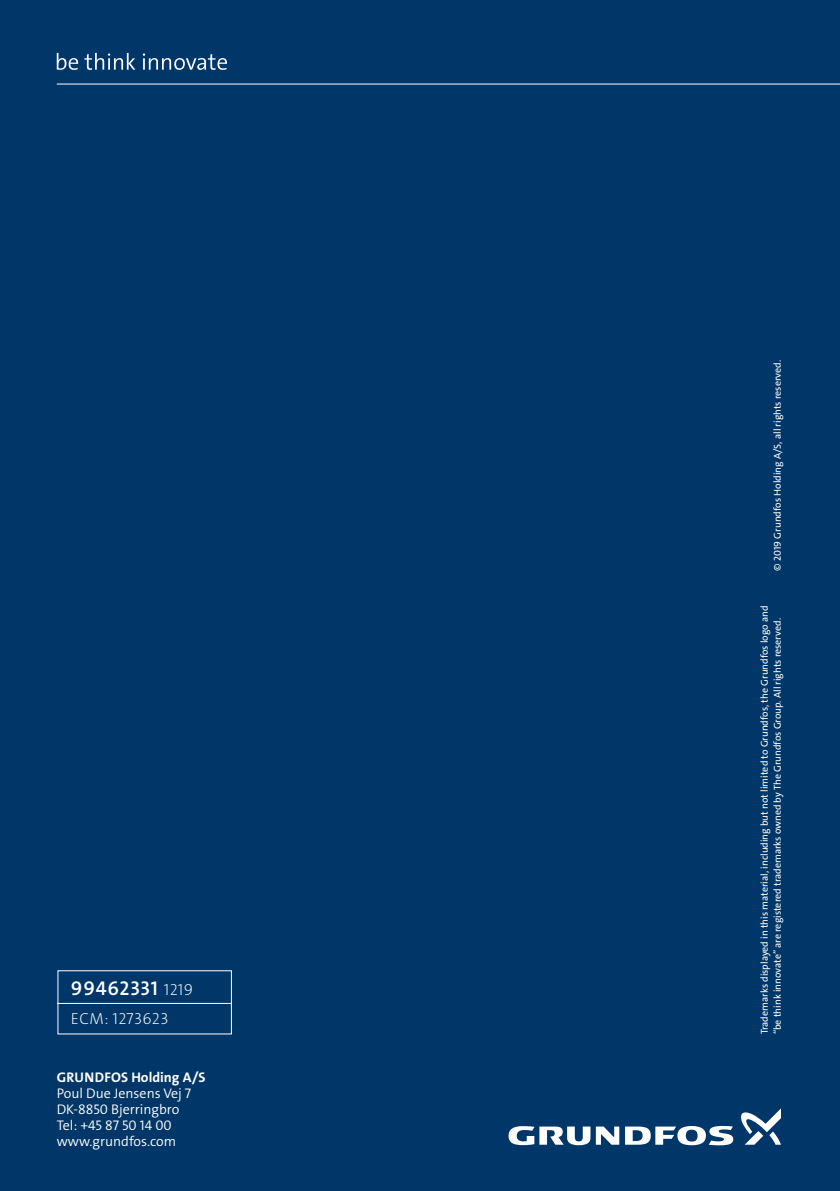
<style>
.page{position:relative;width:840px;height:1191px;background:#fff}
.page>*{position:absolute;margin:0;border:0;box-sizing:border-box;transform-origin:0 0}
.t1{font:20px "Grundfos The Sans V2 OT 6 SB";letter-spacing:.035em;color:#fff}
.t2{font:16px "Grundfos The Sans V2 OT 2 XL";letter-spacing:.02em;color:#fff}
.t3{font:14px/16px "Grundfos The Sans V2 OT 4 SL";color:#fff}
.t4{font:14px "Grundfos The Sans V2 OT 7 B";letter-spacing:.01em;color:#fff}
.t5{font:10px/13px "Grundfos The Sans V2 OT 5 R";color:#fff}
.s1{font-family:"Grundfos The Sans V2 OT 2 XL";font-size:16px}
</style>
<div class="page">
<div style="left:0;top:0;width:839px;height:1191px;background:#003768"></div>
<hr style="left:57px;top:1003px;width:174px;height:1px;background:#fff">
<svg style="left:508px;top:1126px;width:224px;height:19px"></svg>
<svg style="left:741px;top:1109px;width:39px;height:35px"></svg>
<hr style="left:57px;top:84px;width:782px;height:1px;background:#fff">
<svg style="left:57px;top:53px;width:21px;height:17px"></svg>
<svg style="left:84px;top:53px;width:51px;height:17px"></svg>
<svg style="left:143px;top:53px;width:84px;height:17px"></svg>
<h1 class="t1" style="left:71px;top:975px;width:124px">99462331 <span class="s1">1219</span></h1>
<h2 class="t2" style="left:71px;top:1008px;width:99px">ECM: 1273623</h2>
<h3 class="t4" style="left:57px;top:1067px;width:150px">GRUNDFOS Holding A/S</h3>
<h3 class="t3" style="left:57px;top:1085px;width:136px">Poul Due Jensens Vej 7<br>DK-8850 Bjerringbro<br>Tel: +45 87 50 14 00 www.grundfos.com</h3>
<p class="t5" style="left:770px;top:570px;width:212px;rotate:-90deg">© 2019 Grundfos Holding A/S, all rights reserved.</p>
<p class="t5" style="left:757px;top:1034px;width:430px;rotate:-90deg">Trademarks displayed in this material, including but not limited to Grundfos, the Grundfos logo and “be think innovate” are registered trademarks owned by The Grundfos Group. All rights reserved.</p>
</div>
